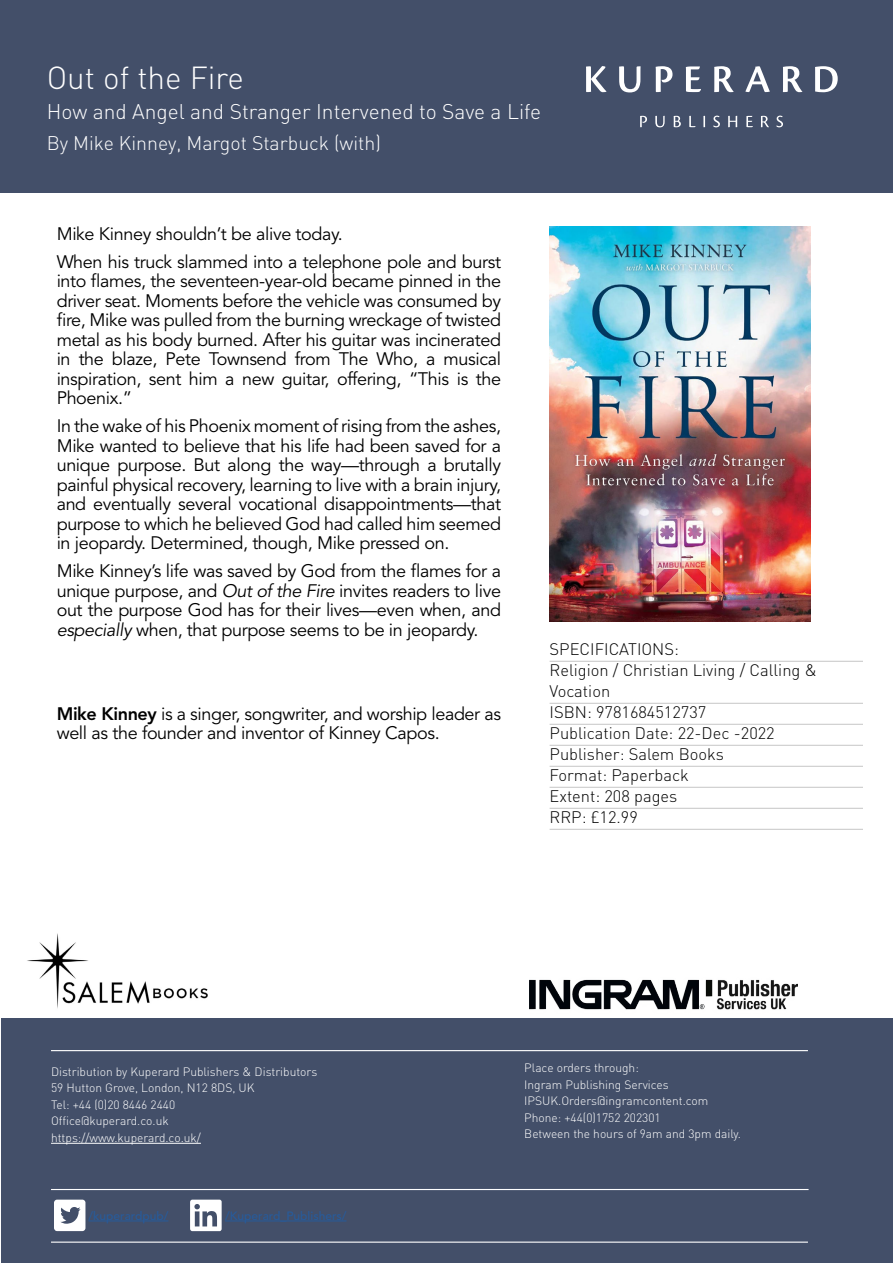
<style>
.page{position:relative;width:893px;height:1263px;background:#fff}
.page>*{position:absolute;margin:0;border:0;box-sizing:border-box;transform-origin:0 0}
.t1{font:300 31.5px "DIN";color:#fff}
.t2{font:300 21px "DIN";color:#fff}
.t3{font:300 19.5px "DIN";color:#fff}
.t4{font:18px/19.5px "Avenir LT Std";letter-spacing:-.02em;color:#000;text-align:justify}
.t5{font:300 16.5px/21px "DIN";color:#000}
.t6{font:300 12px/16.5px "DIN";color:#fff}
.t7{font:500 12px "Avenir LT Std";color:#275b9b}
.s1{font-style:italic}
.s2{font-weight:800}
</style>
<div class="page">
<div style="left:0;top:0;width:893px;height:193px;background:#434f69"></div>
<div style="left:1px;top:1019px;width:891px;height:244px;background:#434f69"></div>
<svg style="left:54px;top:1199px;width:31px;height:32px"></svg>
<hr style="left:89px;top:1221px;width:79px;height:1px;background:#275b9b">
<hr style="left:225px;top:1221px;width:121px;height:1px;background:#275b9b">
<hr style="left:51px;top:1050px;width:757px;height:1px;background:#fff">
<hr style="left:51px;top:1189px;width:758px;height:1px;background:#fff">
<hr style="left:51px;top:1241px;width:757px;height:2px;background:#fff">
<img style="left:529px;top:979px;width:268px;height:31px">
<svg style="left:190px;top:1199px;width:32px;height:32px"></svg>
<svg style="left:640px;top:116px;width:143px;height:11px"></svg>
<svg style="left:586px;top:66px;width:252px;height:26px"></svg>
<hr style="left:51px;top:1143px;width:150px;height:1px;background:#fff">
<hr style="left:550px;top:661px;width:313px;height:1px;background:#c6c6c6">
<hr style="left:550px;top:703px;width:313px;height:1px;background:#c6c6c6">
<hr style="left:550px;top:724px;width:313px;height:1px;background:#c6c6c6">
<hr style="left:550px;top:745px;width:313px;height:1px;background:#c6c6c6">
<hr style="left:550px;top:766px;width:313px;height:1px;background:#c6c6c6">
<hr style="left:550px;top:787px;width:313px;height:1px;background:#c6c6c6">
<hr style="left:550px;top:808px;width:313px;height:1px;background:#c6c6c6">
<hr style="left:550px;top:829px;width:313px;height:1px;background:#c6c6c6">
<img style="left:550px;top:226px;width:260px;height:396px">
<img style="left:27px;top:933px;width:181px;height:76px">
<h1 class="t1" style="left:47px;top:58px;width:199px">Out of the Fire</h1>
<p class="t2" style="left:47px;top:98px;width:496px">How and Angel and Stranger Intervened to Save a Life</p>
<p class="t3" style="left:47px;top:131px;width:336px">By Mike Kinney, Margot Starbuck (with)</p>
<p class="t4" style="left:57px;top:220px;width:446px;line-height:28px">Mike Kinney shouldn’t be alive today.<br>When his truck slammed into a telephone pole and burst</p>
<p class="t4" style="left:57px;top:272px;width:446px">into flames, the seventeen-year-old became pinned in the driver seat. Moments before the vehicle was consumed by fire, Mike was pulled from the burning wreckage of twisted metal as his body burned. After his guitar was incinerated in the blaze, Pete Townsend from The Who, a musical inspiration, sent him a new guitar, offering, “This is the Phoenix.”</p>
<p class="t4" style="left:57px;top:417px;width:446px">In the wake of his Phoenix moment of rising from the ashes, Mike wanted to believe that his life had been saved for a unique purpose. But along the way—through a brutally painful physical recovery, learning to live with a brain injury, and eventually several vocational disappointments—that purpose to which he believed God had called him seemed in jeopardy. Determined, though, Mike pressed on.</p>
<p class="t4" style="left:57px;top:562px;width:446px">Mike Kinney’s life was saved by God from the flames for a unique purpose, and <span class="s1">Out of the Fire</span> invites readers to live out the purpose God has for their lives—even when, and <span class="s1">especially</span> when, that purpose seems to be in jeopardy.</p>
<p class="t4" style="left:57px;top:704px;width:446px"><span class="s2">Mike Kinney</span> is a singer, songwriter, and worship leader as well as the founder and inventor of Kinney Capos.</p>
<p class="t5" style="left:550px;top:638px;width:269px">SPECIFICATIONS:<br>Religion / Christian Living / Calling &amp;<br>Vocation<br>ISBN: 9781684512737<br>Publication Date: 22-Dec -2022<br>Publisher: Salem Books<br>Format: Paperback<br>Extent: 208 pages<br>RRP: £12.99</p>
<p class="t6" style="left:51px;top:1063px;width:268px">Distribution by Kuperard Publishers &amp; Distributors 59 Hutton Grove, London, N12 8DS, UK<br>Tel: +44 (0)20 8446 2440<br>Office@kuperard.co.uk https://www.kuperard.co.uk/</p>
<p class="t7" style="left:89px;top:1209px;width:81px">/kuperardpub/</p>
<p class="t7" style="left:225px;top:1209px;width:123px">/Kuperard_Publishers/</p>
<p class="t6" style="left:524px;top:1059px;width:218px">Place orders through:<br>Ingram Publishing Services<br>IPSUK.Orders@ingramcontent.com<br>Phone: +44(0)1752 202301<br>Between the hours of 9am and 3pm daily.</p>
</div>
